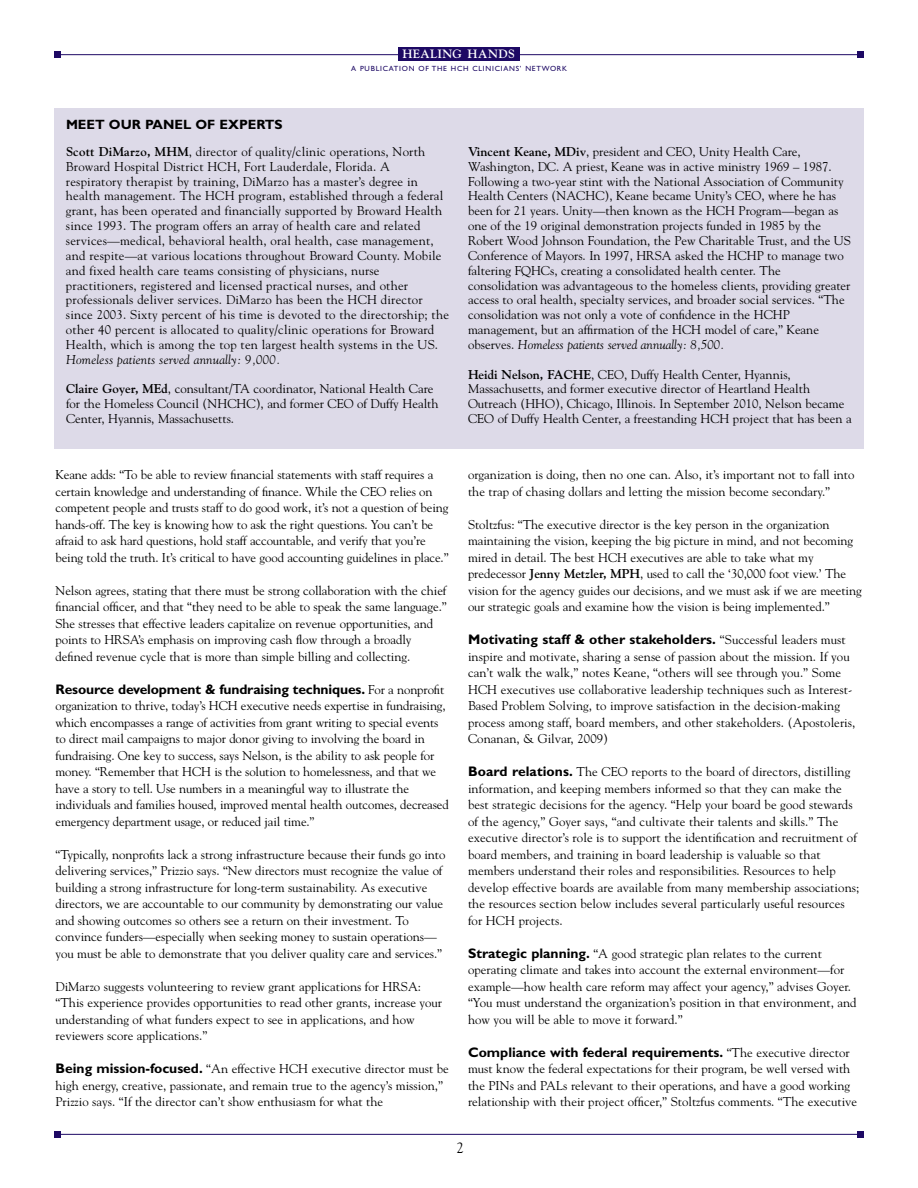
<style>
.page{position:relative;width:918px;height:1188px;background:#fff}
.page>*{position:absolute;margin:0;border:0;box-sizing:border-box;transform-origin:0 0}
.t1{font:15px "Goudy";color:#000}
.t2{font:700 13.8px "Gill Sans";color:#000}
.t3{font:700 13.5px "Gill Sans";color:#000}
.t4{font:12.75px/16.5px "Goudy";color:#000}
.t5{font:italic 12.75px "Goudy";letter-spacing:.015em;color:#000}
.t6{font:700 12px "Goudy";letter-spacing:.03em;color:#fff}
.t7{font:7.5px "Gill Sans";letter-spacing:.1em;color:#1d0964}
.s1{font-weight:700}
.s2{font-style:italic}
.s3{font-family:"Goudy";font-weight:400;font-size:12.75px}
.s4{font-family:"Gill Sans";font-weight:700;font-size:13.8px}
</style>
<div class="page">
<div style="left:54px;top:108px;width:810px;height:37px;background:#dddae8"></div>
<div style="left:54px;top:134px;width:810px;height:315px;background:#dddae8"></div>
<hr style="left:54px;top:54px;width:810px;height:1px;background:#1d0964">
<div style="left:857px;top:51px;width:7px;height:7px;background:#1d0964"></div>
<div style="left:54px;top:51px;width:7px;height:7px;background:#1d0964"></div>
<div style="left:398px;top:47px;width:122px;height:14px;background:#1d0964"></div>
<hr style="left:54px;top:1134px;width:810px;height:1px;background:#1d0964">
<div style="left:857px;top:1131px;width:7px;height:7px;background:#1d0964"></div>
<div style="left:54px;top:1131px;width:7px;height:7px;background:#1d0964"></div>
<p class="t3" style="left:66px;top:120px;width:218px">MEET OUR PANEL OF EXPERTS</p>
<p class="t6" style="left:403px;top:47px;width:114px">HEALING HANDS</p>
<p class="t7" style="left:351px;top:65px;width:217px">A PUBLICATION OF THE HCH CLINICIANS’ NETWORK</p>
<p class="t4" style="left:66px;top:144px;width:385px;line-height:14.9px"><span class="s1">Scott DiMarzo, MHM</span>, director of quality/clinic operations, North Broward Hospital District HCH, Fort Lauderdale, Florida. A respiratory therapist by training, DiMarzo has a master’s degree in health management. The HCH program, established through a federal grant, has been operated and financially supported by Broward Health since 1993. The program offers an array of health care and related services—medical, behavioral health, oral health, case management, and respite—at various locations throughout Broward County. Mobile and fixed health care teams consisting of physicians, nurse practitioners, registered and licensed practical nurses, and other professionals deliver services. DiMarzo has been the HCH director since 2003. Sixty percent of his time is devoted to the directorship; the other 40 percent is allocated to quality/clinic operations for Broward Health, which is among the top ten largest health systems in the US.</p>
<p class="t5" style="left:66px;top:352px;width:216px">Homeless patients served annually: 9,000.</p>
<p class="t4" style="left:66px;top:382px;width:374px;line-height:14.9px"><span class="s1">Claire Goyer, MEd</span>, consultant/TA coordinator, National Health Care for the Homeless Council (NHCHC), and former CEO of Duffy Health<br>Center, Hyannis, Massachusetts.</p>
<p class="t4" style="left:468px;top:144px;width:384px;line-height:14.9px"><span class="s1">Vincent Keane, MDiv</span>, president and CEO, Unity Health Care, Washington, DC. A priest, Keane was in active ministry 1969 – 1987.<br>Following a two-year stint with the National Association of Community Health Centers (NACHC), Keane became Unity’s CEO, where he has been for 21 years. Unity—then known as the HCH Program—began as one of the 19 original demonstration projects funded in 1985 by the Robert Wood Johnson Foundation, the Pew Charitable Trust, and the US Conference of Mayors. In 1997, HRSA asked the HCHP to manage two faltering FQHCs, creating a consolidated health center. The consolidation was advantageous to the homeless clients, providing greater access to oral health, specialty services, and broader social services. “The consolidation was not only a vote of confidence in the HCHP management, but an affirmation of the HCH model of care,” Keane observes. <span class="s2">Homeless patients served annually: 8,500.</span></p>
<p class="t4" style="left:468px;top:367px;width:385px;line-height:14.9px"><span class="s1">Heidi Nelson, FACHE</span>, CEO, Duffy Health Center, Hyannis, Massachusetts, and former executive director of Heartland Health Outreach (HHO), Chicago, Illinois. In September 2010, Nelson became CEO of Duffy Health Center, a freestanding HCH project that has been a</p>
<p class="t4" style="left:55px;top:466px;width:395px">Keane adds: “To be able to review financial statements with staff requires a certain knowledge and understanding of finance. While the CEO relies on competent people and trusts staff to do good work, it’s not a question of being hands-off. The key is knowing how to ask the right questions. You can’t be afraid to ask hard questions, hold staff accountable, and verify that you’re being told the truth. It’s critical to have good accounting guidelines in place.”</p>
<p class="t4" style="left:55px;top:582px;width:393px">Nelson agrees, stating that there must be strong collaboration with the chief financial officer, and that “they need to be able to speak the same language.” She stresses that effective leaders capitalize on revenue opportunities, and points to HRSA’s emphasis on improving cash flow through a broadly defined revenue cycle that is more than simple billing and collecting.</p>
<p class="t2" style="left:56px;top:684px;width:390px">Resource development &amp; fundraising techniques. <span class="s3">For a nonprofit</span></p>
<p class="t4" style="left:56px;top:697px;width:395px">organization to thrive, today’s HCH executive needs expertise in fundraising, which encompasses a range of activities from grant writing to special events to direct mail campaigns to major donor giving to involving the board in fundraising. One key to success, says Nelson, is the ability to ask people for money. “Remember that HCH is the solution to homelessness, and that we have a story to tell. Use numbers in a meaningful way to illustrate the individuals and families housed, improved mental health outcomes, decreased emergency department usage, or reduced jail time.”</p>
<p class="t4" style="left:56px;top:846px;width:392px">“Typically, nonprofits lack a strong infrastructure because their funds go into delivering services,” Prizzio says. “New directors must recognize the value of building a strong infrastructure for long-term sustainability. As executive directors, we are accountable to our community by demonstrating our value and showing outcomes so others see a return on their investment. To convince funders—especially when seeking money to sustain operations— you must be able to demonstrate that you deliver quality care and services.”</p>
<p class="t4" style="left:56px;top:978px;width:388px">DiMarzo suggests volunteering to review grant applications for HRSA: “This experience provides opportunities to read other grants, increase your understanding of what funders expect to see in applications, and how reviewers score applications.”</p>
<p class="t4" style="left:56px;top:1060px;width:395px"><span class="s4">Being mission-focused.</span> “An effective HCH executive director must be high energy, creative, passionate, and remain true to the agency’s mission,”<br>Prizzio says. “If the director can’t show enthusiasm for what the</p>
<p class="t4" style="left:468px;top:466px;width:388px">organization is doing, then no one can. Also, it’s important not to fall into the trap of chasing dollars and letting the mission become secondary.”</p>
<p class="t4" style="left:468px;top:516px;width:395px">Stoltzfus: “The executive director is the key person in the organization maintaining the vision, keeping the big picture in mind, and not becoming mired in detail. The best HCH executives are able to take what my predecessor <span class="s1">Jenny Metzler, MPH</span>, used to call the ‘30,000 foot view.’ The vision for the agency guides our decisions, and we must ask if we are meeting our strategic goals and examine how the vision is being implemented.”</p>
<p class="t2" style="left:468px;top:634px;width:379px">Motivating staff &amp; other stakeholders. <span class="s3">“Successful leaders must</span></p>
<p class="t4" style="left:468px;top:648px;width:389px">inspire and motivate, sharing a sense of passion about the mission. If you can’t walk the walk,” notes Keane, “others will see through you.” Some HCH executives use collaborative leadership techniques such as Interest-Based Problem Solving, to improve satisfaction in the decision-making process among staff, board members, and other stakeholders. (Apostoleris, Conanan, &amp; Gilvar, 2009)</p>
<p class="t4" style="left:468px;top:763px;width:393px"><span class="s4">Board relations.</span> The CEO reports to the board of directors, distilling information, and keeping members informed so that they can make the best strategic decisions for the agency. “Help your board be good stewards of the agency,” Goyer says, “and cultivate their talents and skills.” The executive director’s role is to support the identification and recruitment of board members, and training in board leadership is valuable so that members understand their roles and responsibilities. Resources to help develop effective boards are available from many membership associations; the resources section below includes several particularly useful resources for HCH projects.</p>
<p class="t4" style="left:468px;top:945px;width:390px"><span class="s4">Strategic planning.</span> “A good strategic plan relates to the current operating climate and takes into account the external environment—for example—how health care reform may affect your agency,” advises Goyer. “You must understand the organization’s position in that environment, and how you will be able to move it forward.”</p>
<p class="t2" style="left:468px;top:1047px;width:383px">Compliance with federal requirements. <span class="s3">“The executive director</span></p>
<p class="t4" style="left:468px;top:1060px;width:391px">must know the federal expectations for their program, be well versed with the PINs and PALs relevant to their operations, and have a good working relationship with their project officer,” Stoltzfus comments. “The executive</p>
<p class="t1" style="left:457px;top:1139px;width:9px">2</p>
</div>
